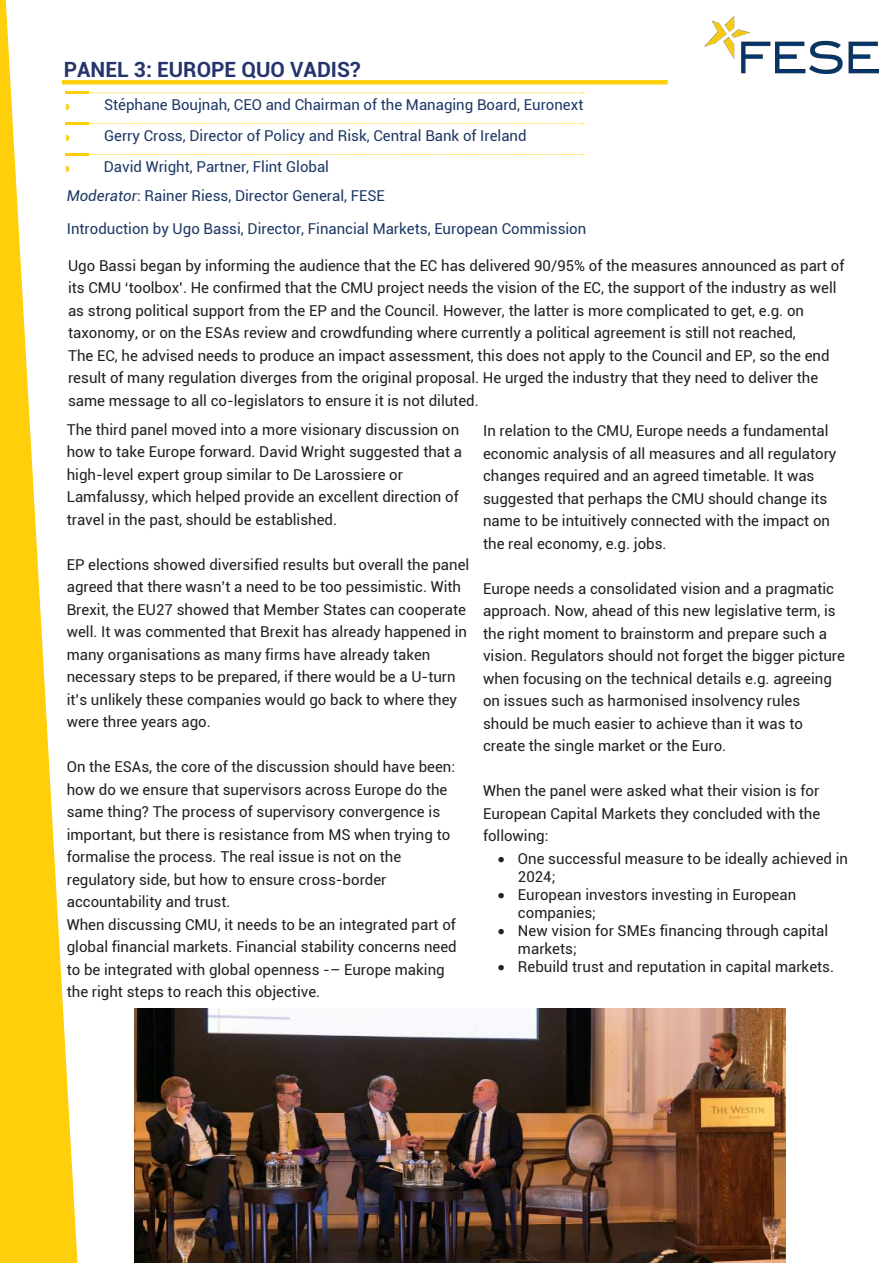
<style>
.page{position:relative;width:893px;height:1263px;background:#fff}
.page>*{position:absolute;margin:0;border:0;box-sizing:border-box;transform-origin:0 0}
.t1{font:700 21px "Roboto";color:#25346c}
.t2{font:15px/22.5px "Roboto";color:#231f20}
.t3{font:15px/30.8px "Roboto";color:#1d3865}
.s1{font-style:italic}
.s2{font-style:inherit}
</style>
<div class="page">
<div style="left:62px;top:80px;width:606px;height:5px;background:#ffcf0c"></div>
<svg style="left:89px;top:93px;width:495px;height:1px"></svg>
<svg style="left:89px;top:123px;width:495px;height:1px"></svg>
<svg style="left:89px;top:154px;width:495px;height:1px"></svg>
<hr style="left:66px;top:154px;width:23px;height:2px;background:#ffcf0c">
<hr style="left:66px;top:122px;width:23px;height:2px;background:#ffcf0c">
<hr style="left:66px;top:92px;width:23px;height:2px;background:#ffcf0c">
<img style="left:134px;top:1008px;width:651px;height:255px">
<svg style="left:0;top:0;width:77px;height:1263px;fill:#ffcf0c"></svg>
<img style="left:705px;top:17px;width:174px;height:57px">
<svg style="left:66px;top:104px;width:3px;height:6px"></svg>
<svg style="left:66px;top:135px;width:3px;height:6px"></svg>
<svg style="left:66px;top:165px;width:3px;height:7px"></svg>
<h1 class="t1" style="left:64px;top:55px;width:298px">PANEL 3: EUROPE QUO VADIS?</h1>
<p class="t3" style="left:104px;top:89px;width:481px">Stéphane Boujnah, CEO and Chairman of the Managing Board, Euronext<br>Gerry Cross, Director of Policy and Risk, Central Bank of Ireland<br>David Wright, Partner, Flint Global</p>
<p class="t3" style="left:67px;top:179px;width:521px;line-height:32.8px"><span class="s1">Moderator</span><span class="s2">:</span> Rainer Riess, Director General, FESE<br>Introduction by Ugo Bassi, Director, Financial Markets, European Commission</p>
<p class="t2" style="left:68px;top:253px;width:778px">Ugo Bassi began by informing the audience that the EC has delivered 90/95% of the measures announced as part of its CMU ‘toolbox’. He confirmed that the CMU project needs the vision of the EC, the support of the industry as well as strong political support from the EP and the Council. However, the latter is more complicated to get, e.g. on taxonomy, or on the ESAs review and crowdfunding where currently a political agreement is still not reached,<br>The EC, he advised needs to produce an impact assessment, this does not apply to the Council and EP, so the end result of many regulation diverges from the original proposal. He urged the industry that they need to deliver the same message to all co-legislators to ensure it is not diluted.</p>
<p class="t2" style="left:67px;top:418px;width:397px">The third panel moved into a more visionary discussion on how to take Europe forward. David Wright suggested that a high-level expert group similar to De Larossiere or Lamfalussy, which helped provide an excellent direction of travel in the past, should be established.</p>
<p class="t2" style="left:67px;top:553px;width:404px">EP elections showed diversified results but overall the panel agreed that there wasn’t a need to be too pessimistic. With Brexit, the EU27 showed that Member States can cooperate well. It was commented that Brexit has already happened in many organisations as many firms have already taken necessary steps to be prepared, if there would be a U-turn it’s unlikely these companies would go back to where they were three years ago.</p>
<p class="t2" style="left:67px;top:755px;width:392px">On the ESAs, the core of the discussion should have been: how do we ensure that supervisors across Europe do the same thing? The process of supervisory convergence is important, but there is resistance from MS when trying to formalise the process. The real issue is not on the regulatory side, but how to ensure cross-border accountability and trust.<br>When discussing CMU, it needs to be an integrated part of global financial markets. Financial stability concerns need to be integrated with global openness -– Europe making the right steps to reach this objective.</p>
<p class="t2" style="left:483px;top:419px;width:355px">In relation to the CMU, Europe needs a fundamental economic analysis of all measures and all regulatory changes required and an agreed timetable. It was suggested that perhaps the CMU should change its name to be intuitively connected with the impact on the real economy, e.g. jobs.</p>
<p class="t2" style="left:483px;top:576px;width:363px">Europe needs a consolidated vision and a pragmatic approach. Now, ahead of this new legislative term, is the right moment to brainstorm and prepare such a vision. Regulators should not forget the bigger picture when focusing on the technical details e.g. agreeing on issues such as harmonised insolvency rules should be much easier to achieve than it was to create the single market or the Euro.</p>
<p class="t2" style="left:483px;top:779px;width:339px;text-align:justify">When the panel were asked what their vision is for European Capital Markets they concluded with the following:</p>
<p class="t2" style="left:518px;top:849px;width:332px;line-height:18px;text-indent:-20px">• One successful measure to be ideally achieved in<br>2024;</p>
<p class="t2" style="left:518px;top:885px;width:280px;line-height:18px;text-indent:-20px">• European investors investing in European companies;</p>
<p class="t2" style="left:518px;top:921px;width:312px;line-height:18px;text-indent:-20px">• New vision for SMEs financing through capital markets;</p>
<p class="t2" style="left:498px;top:954px;width:338px">• Rebuild trust and reputation in capital markets.</p>
</div>
